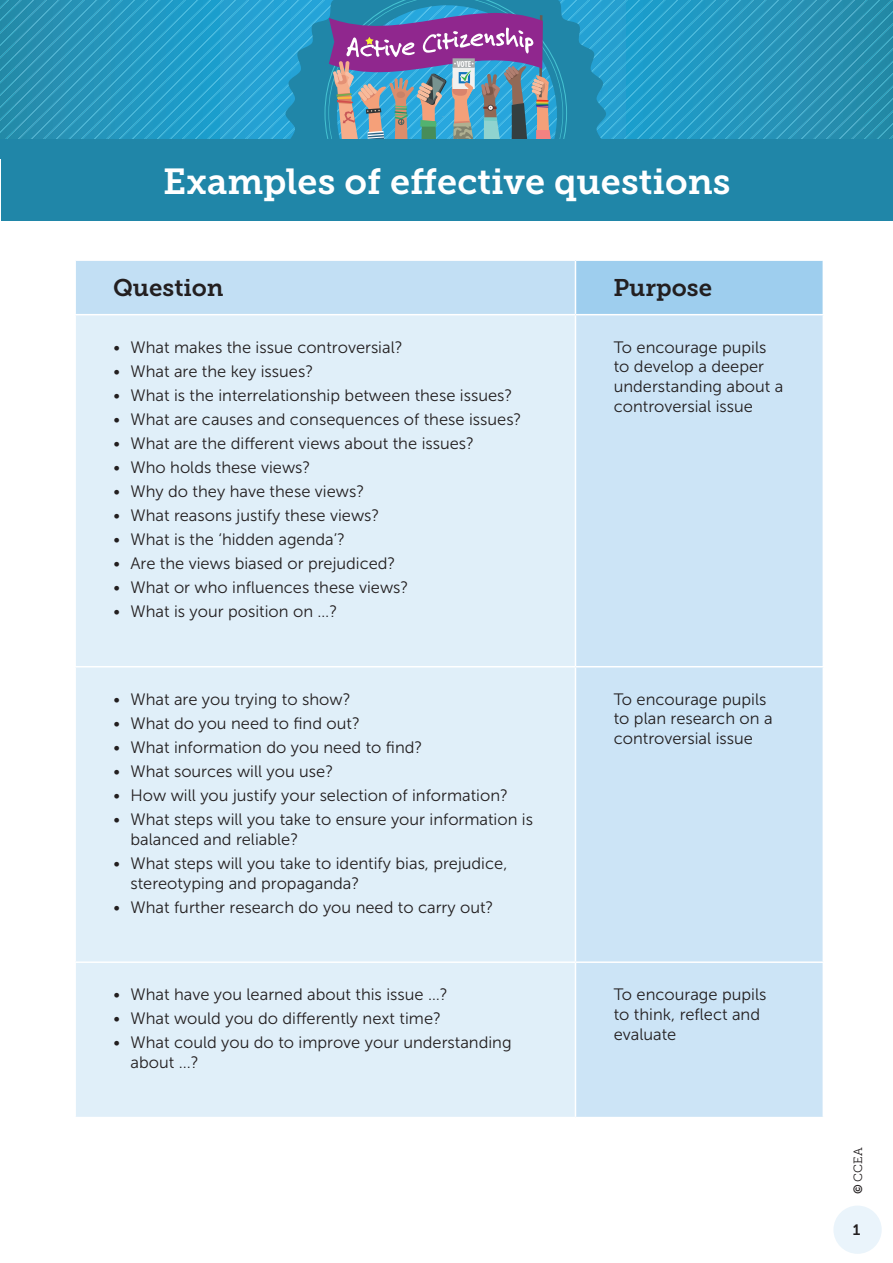
<style>
.page{position:relative;width:893px;height:1263px;background:#fff}
.page>*{position:absolute;margin:0;border:0;box-sizing:border-box;transform-origin:0 0}
.t1{font:36px "Museo Slab 700";color:#fff}
.H1{font:24px "Museo Slab 700";color:#231f20}
.Table_Body_Text{font:16.5px/19.8px "Museo Sans 300";color:#231f20}
.t2{font:15px "Museo Slab 700";color:#231f20}
.t3{font:12px "Museo Slab 300";color:#231f20}
.t4{font:700 condensed 8.7px "Myriad Pro";color:#fff}
.s1{font-family:"Museo Sans 700"}
</style>
<div class="page">
<svg style="left:0;top:0;width:893px;height:140px;background:#3992ba"></svg>
<div style="left:0;top:140px;width:893px;height:19px;background:#2086a8"></div>
<div style="left:833px;top:1205px;width:49px;height:49px;background:#eaf4fb;border-radius:50%"></div>
<div style="left:1px;top:141px;width:891px;height:79px;background:#2086a8"></div>
<div style="left:75px;top:260px;width:500px;height:55px;background:#c2dff4"></div>
<div style="left:575px;top:260px;width:248px;height:55px;background:#9eceee"></div>
<div style="left:76px;top:315px;width:499px;height:802px;background:#e0eff9"></div>
<div style="left:576px;top:315px;width:247px;height:802px;background:#cce4f6"></div>
<hr style="left:74px;top:259px;width:501px;height:2px;background:#fff">
<hr style="left:74px;top:261px;width:2px;height:53px;background:#fff">
<hr style="left:575px;top:259px;width:249px;height:2px;background:#fff">
<hr style="left:575px;top:261px;width:1px;height:53px;background:#fff">
<hr style="left:74px;top:314px;width:501px;height:1px;background:#fff">
<hr style="left:575px;top:314px;width:249px;height:1px;background:#fff">
<hr style="left:74px;top:666px;width:501px;height:1px;background:#fff">
<hr style="left:575px;top:666px;width:249px;height:1px;background:#fff">
<hr style="left:74px;top:961px;width:501px;height:2px;background:#fff">
<hr style="left:575px;top:961px;width:249px;height:2px;background:#fff">
<p class="t4" style="left:457px;top:58px;width:16px">VOTE</p>
<h1 class="t1" style="left:163px;top:161px;width:569px">Examples of effective questions</h1>
<p class="H1" style="left:113px;top:274px;width:112px">Question</p>
<p class="H1" style="left:613px;top:274px;width:100px">Purpose</p>
<p class="Table_Body_Text" style="left:113px;top:337px;width:291px">• What makes the issue controversial?</p>
<p class="Table_Body_Text" style="left:113px;top:361px;width:201px">• What are the key issues?</p>
<p class="Table_Body_Text" style="left:113px;top:385px;width:401px">• What is the interrelationship between these issues?</p>
<p class="Table_Body_Text" style="left:113px;top:409px;width:410px">• What are causes and consequences of these issues?</p>
<p class="Table_Body_Text" style="left:113px;top:433px;width:362px">• What are the different views about the issues?</p>
<p class="Table_Body_Text" style="left:113px;top:457px;width:199px">• Who holds these views?</p>
<p class="Table_Body_Text" style="left:113px;top:481px;width:252px">• Why do they have these views?</p>
<p class="Table_Body_Text" style="left:113px;top:505px;width:268px">• What reasons justify these views?</p>
<p class="Table_Body_Text" style="left:113px;top:529px;width:233px">• What is the ‘hidden agenda’?</p>
<p class="Table_Body_Text" style="left:113px;top:554px;width:284px">• Are the views biased or prejudiced?</p>
<p class="Table_Body_Text" style="left:113px;top:578px;width:297px">• What or who influences these views?</p>
<p class="Table_Body_Text" style="left:113px;top:602px;width:225px">• What is your position on …?</p>
<p class="Table_Body_Text" style="left:614px;top:337px;width:171px">To encourage pupils to develop a deeper understanding about a controversial issue</p>
<p class="Table_Body_Text" style="left:113px;top:689px;width:239px">• What are you trying to show?</p>
<p class="Table_Body_Text" style="left:113px;top:713px;width:248px">• What do you need to find out?</p>
<p class="Table_Body_Text" style="left:113px;top:737px;width:311px">• What information do you need to find?</p>
<p class="Table_Body_Text" style="left:113px;top:761px;width:221px">• What sources will you use?</p>
<p class="Table_Body_Text" style="left:113px;top:785px;width:396px">• How will you justify your selection of information?</p>
<p class="Table_Body_Text" style="left:130px;top:809px;width:404px;text-indent:-17px">• What steps will you take to ensure your information is balanced and reliable?</p>
<p class="Table_Body_Text" style="left:130px;top:853px;width:378px;text-indent:-17px">• What steps will you take to identify bias, prejudice, stereotyping and propaganda?</p>
<p class="Table_Body_Text" style="left:113px;top:897px;width:382px">• What further research do you need to carry out?</p>
<p class="Table_Body_Text" style="left:113px;top:985px;width:336px">• What have you learned about this issue …?</p>
<p class="Table_Body_Text" style="left:113px;top:1009px;width:329px">• What would you do differently next time?</p>
<p class="Table_Body_Text" style="left:130px;top:1033px;width:383px;text-indent:-17px">• What could you do to improve your understanding about ...?</p>
<p class="Table_Body_Text" style="left:614px;top:689px;width:160px">To encourage pupils to plan research on a controversial issue</p>
<p class="Table_Body_Text" style="left:614px;top:985px;width:154px">To encourage pupils to think, reflect and evaluate</p>
<p class="t3" style="left:851px;top:1194px;width:49px;rotate:-90deg"><span class="s1">©</span> CCEA</p>
<p class="t2" style="left:853px;top:1221px;width:9px">1</p>
</div>
